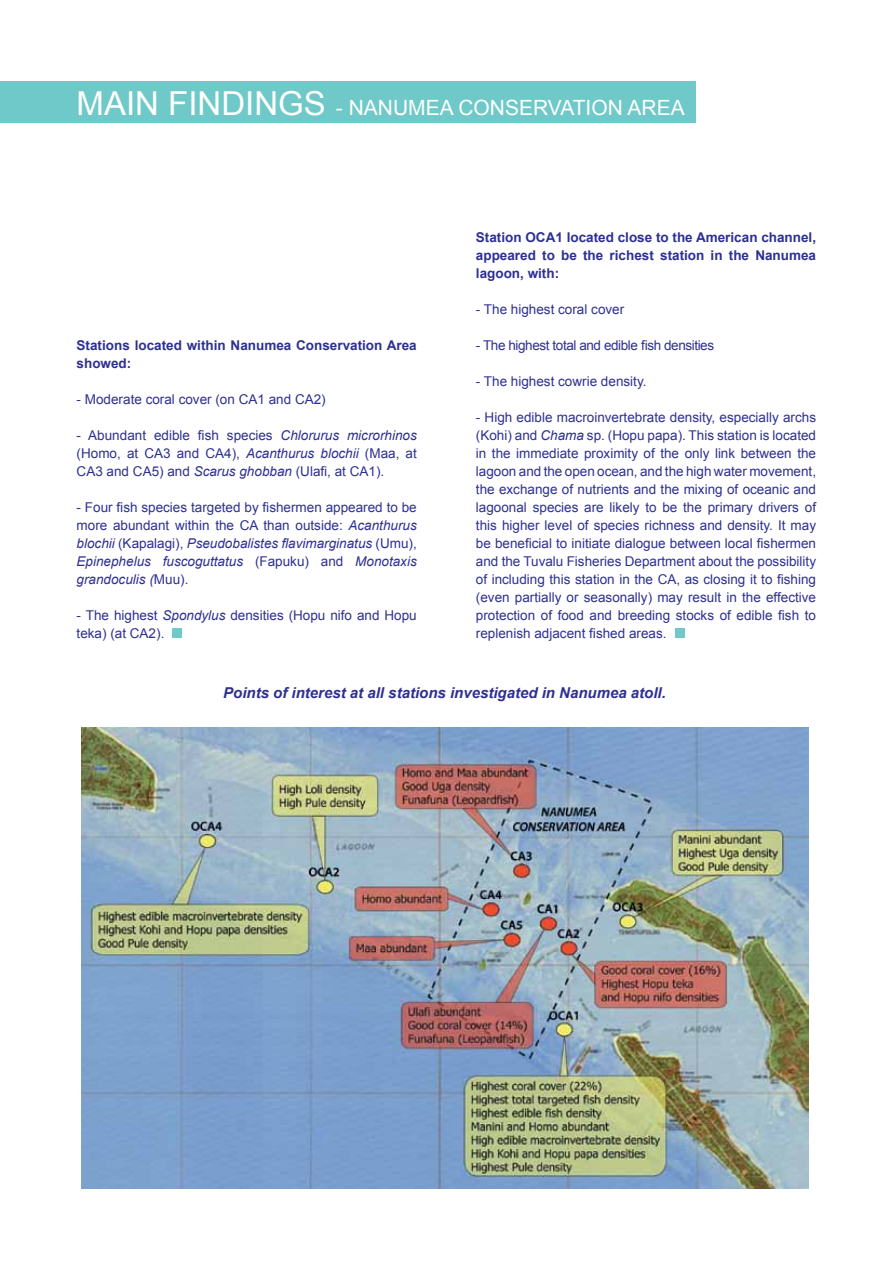
<style>
.page{position:relative;width:893px;height:1263px;background:#fff}
.page>*{position:absolute;margin:0;border:0;box-sizing:border-box;transform-origin:0 0}
.t1{font:21px "Arial";color:#fff}
.t2{font:italic 700 15px "Arial";color:#2e3092}
.t3{font:13.5px/18px "Arial";color:#2e3092;text-align:justify}
.t4{font:700 13.5px/18px "Arial";color:#2e3092}
.t5{font:13.5px "Arial";letter-spacing:-.03em;color:#2e3092}
.s1{font-size:33px}
.s2{font-style:italic}
</style>
<div class="page">
<div style="left:0;top:81px;width:696px;height:42px;background:#6ec9c8"></div>
<img style="left:81px;top:728px;width:727px;height:461px">
<div style="left:172px;top:628px;width:10px;height:10px;background:#6ec9c8"></div>
<div style="left:675px;top:628px;width:9px;height:10px;background:#6ec9c8"></div>
<h1 class="t1" style="left:77px;top:94px;width:610px"><span class="s1">MAIN FINDINGS</span> - NANUMEA CONSERVATION AREA</h1>
<p class="t4" style="left:77px;top:337px;width:342px">Stations located within Nanumea Conservation Area showed:</p>
<p class="t3" style="left:77px;top:390px;width:251px">- Moderate coral cover (on CA1 and CA2)</p>
<p class="t3" style="left:77px;top:426px;width:342px">- Abundant edible fish species <span class="s2">Chlorurus microrhinos </span>(Homo, at CA3 and CA4), <span class="s2">Acanthurus blochii</span> (Maa, at CA3 and CA5) and <span class="s2">Scarus ghobban</span> (Ulafi, at CA1).</p>
<p class="t3" style="left:77px;top:498px;width:342px">- Four fish species targeted by fishermen appeared to be more abundant within the CA than outside: <span class="s2">Acanthurus blochii</span> (Kapalagi), <span class="s2">Pseudobalistes flavimarginatus</span> (Umu), <span class="s2">Epinephelus fuscoguttatus</span> (Fapuku) and <span class="s2">Monotaxis grandoculis (</span>Muu).</p>
<p class="t3" style="left:77px;top:606px;width:342px">- The highest <span class="s2">Spondylus</span> densities (Hopu nifo and Hopu teka) (at CA2).</p>
<p class="t4" style="left:476px;top:229px;width:342px;text-align:justify">Station OCA1 located close to the American channel, appeared to be the richest station in the Nanumea lagoon, with:</p>
<p class="t3" style="left:476px;top:300px;width:150px">- The highest coral cover</p>
<p class="t5" style="left:476px;top:336px;width:240px">- The highest total and edible fish densities</p>
<p class="t3" style="left:476px;top:372px;width:172px">- The highest cowrie density.</p>
<p class="t3" style="left:476px;top:408px;width:342px">- High edible macroinvertebrate density, especially archs (Kohi) and <span class="s2">Chama</span> sp. (Hopu papa). This station is located in the immediate proximity of the only link between the lagoon and the open ocean, and the high water movement, the exchange of nutrients and the mixing of oceanic and lagoonal species are likely to be the primary drivers of this higher level of species richness and density. It may be beneficial to initiate dialogue between local fishermen and the Tuvalu Fisheries Department about the possibility of including this station in the CA, as closing it to fishing (even partially or seasonally) may result in the effective protection of food and breeding stocks of edible fish to replenish adjacent fished areas.</p>
<p class="t2" style="left:223px;top:683px;width:444px">Points of interest at all stations investigated in Nanumea atoll.</p>
</div>
